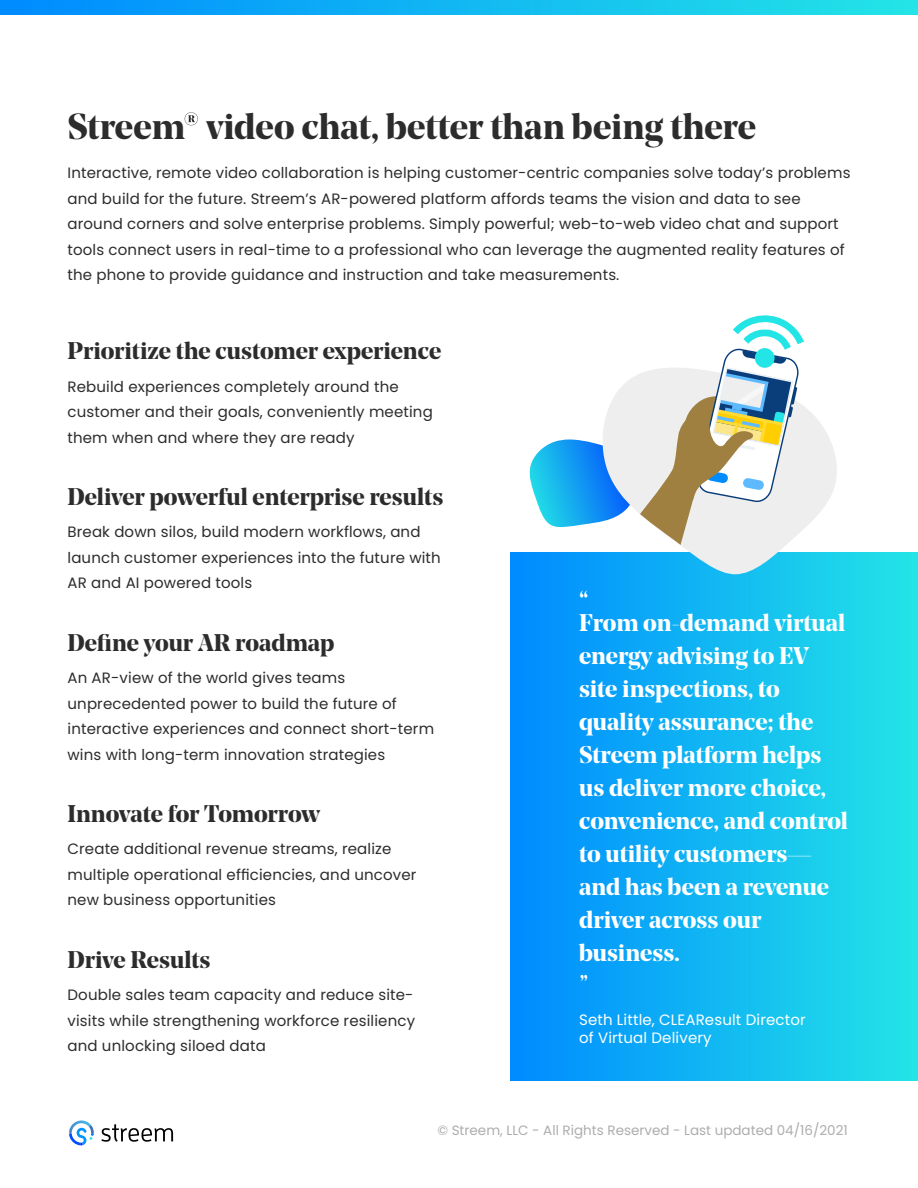
<style>
.page{position:relative;width:918px;height:1188px;background:#fff}
.page>*{position:absolute;margin:0;border:0;box-sizing:border-box;transform-origin:0 0}
.t1{font:700 36px "Noe Display";color:#2c2c2c}
.t2{font:700 27px "Noe Display";color:#fff;scale:.82 1}
.t3{font:700 24px/33px "Noe Display";color:#fff}
.t4{font:700 24px "Noe Display";color:#2c2c2c}
.t5{font:700 24px "Noe Display";color:#fff;scale:.82 1}
.t6{font:15px/25.5px "Poppins";letter-spacing:.01em;color:#2c2c2c}
.t7{font:15px/18px "Poppins";letter-spacing:.01em;color:#fff}
.t8{font:13.5px "Poppins";color:#acadac}
</style>
<div class="page">
<svg style="left:0;top:0;width:918px;height:15px"></svg>
<svg style="left:101px;top:1124px;width:72px;height:18px"></svg>
<svg style="left:69px;top:1120px;width:25px;height:25px"></svg>
<div style="left:511px;top:552px;width:407px;height:529px;background:linear-gradient(to right,#008aff,#23e5e6)"></div>
<svg style="left:596px;top:412px;width:243px;height:163px"></svg>
<svg style="left:528px;top:315px;width:282px;height:250px"></svg>
<svg style="left:185px;top:112px;width:13px;height:13px"></svg>
<h1 class="t1" style="left:68px;top:104px;width:690px">Streem video chat, better than being there</h1>
<p class="t6" style="left:68px;top:160px;width:785px">Interactive, remote video collaboration is helping customer-centric companies solve today’s problems and build for the future. Streem’s AR-powered platform affords teams the vision and data to see around corners and solve enterprise problems. Simply powerful; web-to-web video chat and support tools connect users in real-time to a professional who can leverage the augmented reality features of the phone to provide guidance and instruction and take measurements.</p>
<h3 class="t4" style="left:68px;top:335px;width:375px">Prioritize the customer experience</h3>
<p class="t6" style="left:68px;top:374px;width:367px">Rebuild experiences completely around the customer and their goals, conveniently meeting them when and where they are ready</p>
<h3 class="t4" style="left:68px;top:481px;width:377px">Deliver powerful enterprise results</h3>
<p class="t6" style="left:68px;top:519px;width:375px">Break down silos, build modern workflows, and launch customer experiences into the future with<br>AR and AI powered tools</p>
<h3 class="t4" style="left:68px;top:627px;width:268px">Define your AR roadmap</h3>
<p class="t6" style="left:68px;top:665px;width:368px">An AR-view of the world gives teams unprecedented power to build the future of interactive experiences and connect short-term wins with long-term innovation strategies</p>
<h3 class="t4" style="left:68px;top:798px;width:254px">Innovate for Tomorrow</h3>
<p class="t6" style="left:68px;top:837px;width:351px">Create additional revenue streams, realize multiple operational efficiencies, and uncover new business opportunities</p>
<h3 class="t4" style="left:68px;top:944px;width:145px">Drive Results</h3>
<p class="t6" style="left:68px;top:982px;width:349px;text-align:justify">Double sales team capacity and reduce site&shy;visits while strengthening workforce resiliency and unlocking siloed data</p>
<h2 class="t2" style="left:580px;top:583px;width:12px">“</h2>
<h3 class="t3" style="left:579px;top:606px;width:271px">From on-demand virtual energy advising to EV site inspections, to quality assurance; the<br>Streem platform helps us deliver more choice, convenience, and control to utility customers— and has been a revenue driver across our business.</h3>
<h3 class="t5" style="left:580px;top:968px;width:11px">”</h3>
<p class="t7" style="left:579px;top:1010px;width:228px">Seth Little, CLEAResult Director of Virtual Delivery</p>
<p class="t8" style="left:437px;top:1122px;width:412px">© Streem, LLC - All Rights Reserved - Last updated 04/16/2021</p>
</div>
